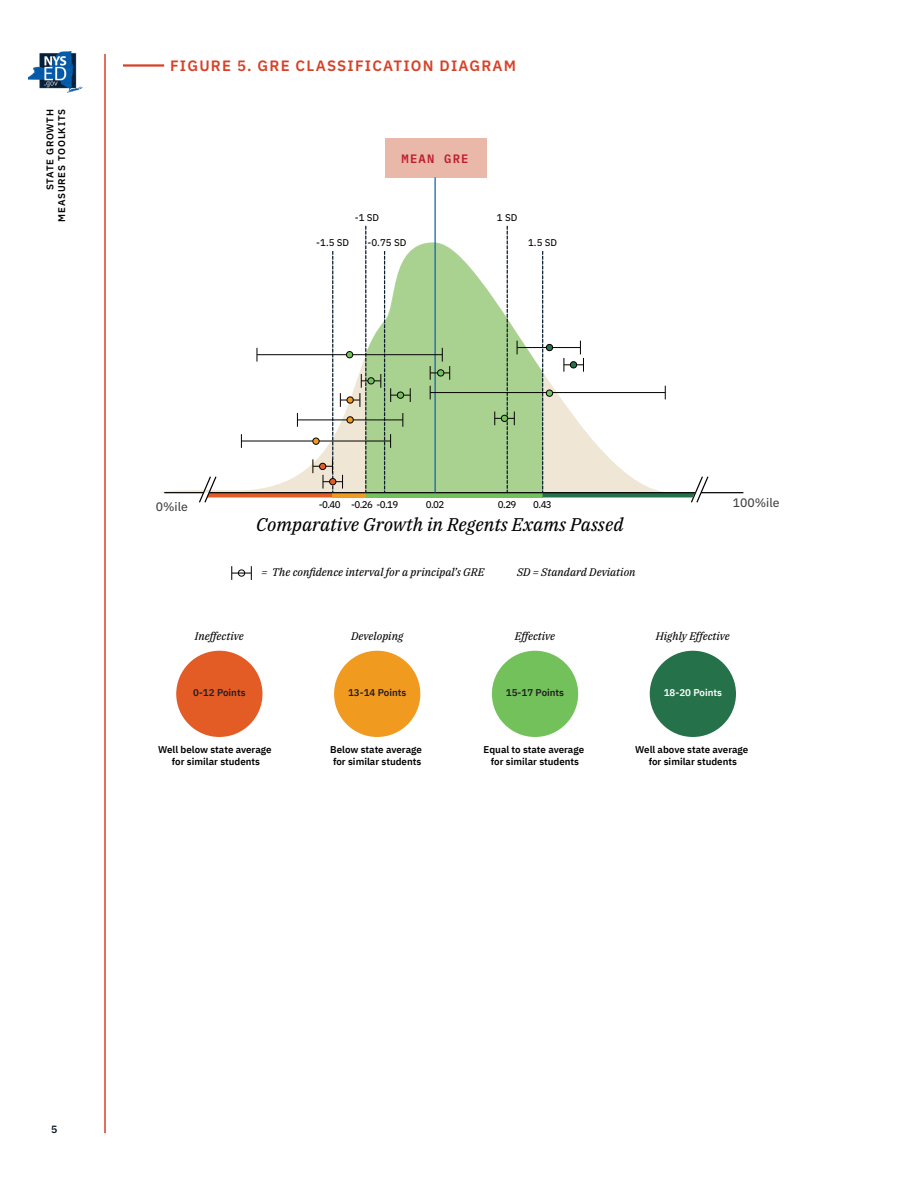
<style>
.page{position:relative;width:918px;height:1188px;background:#fff}
.page>*{position:absolute;margin:0;border:0;box-sizing:border-box;transform-origin:0 0}
.t1{font:italic 18.3px "IBM Plex Serif Text";color:#000}
.t2{font:15px "IBM Plex Sans Sm Bld";letter-spacing:.08em;color:#d74127}
.t3{font:12.15px "IBM Plex Sans Text";color:#414042}
.t4{font:600 12.15px "IBM Plex Mono";letter-spacing:.1em;color:#be1e2d}
.t5{font:italic 10.95px "IBM Plex Serif Text";color:#000}
.t6{font:10.5px "IBM Plex Sans Sm Bld";color:#0c1a28}
.t7{font:600 9.75px/11.7px "IBM Plex Sans";color:#000;text-align:center}
.t8{font:9.75px "IBM Plex Sans Text";letter-spacing:-.03em;color:#000}
.t9{font:600 9.75px "IBM Plex Sans";color:#231f20}
.t10{font:9.75px/11.7px "IBM Plex Sans Sm Bld";letter-spacing:.08em;color:#000;text-align:right}
.t11{font:600 9.75px "IBM Plex Sans";color:#fff}
</style>
<div class="page">
<img style="left:29px;top:51px;width:53px;height:41px">
<hr style="left:104px;top:54px;width:2px;height:1079px;background:#d74127">
<hr style="left:123px;top:64px;width:41px;height:3px;background:#d74127">
<svg style="left:411px;top:242px;width:131px;height:250px;fill:#a9d190"></svg>
<div style="left:385px;top:138px;width:102px;height:39px;background:#e9b8a9"></div>
<hr style="left:164px;top:492px;width:40px;height:1px;background:#000">
<svg style="left:411px;top:493px;width:131px;height:4px"></svg>
<hr style="left:209px;top:492px;width:486px;height:1px;background:#000">
<hr style="left:701px;top:492px;width:42px;height:1px;background:#000">
<hr style="left:435px;top:177px;width:1px;height:316px;background:#0d5ea9">
<hr style="left:517px;top:347px;width:63px;height:1px;background:#030202">
<svg style="left:495px;top:226px;width:23px;height:267px"></svg>
<hr style="left:257px;top:354px;width:185px;height:1px;background:#030202">
<svg style="left:430px;top:348px;width:20px;height:32px"></svg>
<hr style="left:430px;top:392px;width:235px;height:1px;background:#030202">
<svg style="left:430px;top:386px;width:1px;height:13px"></svg>
<svg style="left:542px;top:251px;width:168px;height:252px"></svg>
<svg style="left:198px;top:226px;width:213px;height:277px"></svg>
<div style="left:329px;top:478px;width:7px;height:7px;border:1px solid #030202;border-radius:50%"></div>
<svg style="left:232px;top:566px;width:20px;height:14px"></svg>
<div style="left:176px;top:651px;width:87px;height:86px;background:#e45c25;border-radius:50%"></div>
<div style="left:334px;top:651px;width:86px;height:86px;background:#f19a20;border-radius:50%"></div>
<div style="left:492px;top:651px;width:86px;height:86px;background:#73c15a;border-radius:50%"></div>
<div style="left:650px;top:651px;width:86px;height:86px;background:#25724a;border-radius:50%"></div>
<p class="t10" style="left:43px;top:222px;width:114px;rotate:-90deg">STATE GROWTH<br>MEASURES TOOLKITS</p>
<p class="t2" style="left:170px;top:54px;width:347px">FIGURE 5. GRE CLASSIFICATION DIAGRAM</p>
<p class="t4" style="left:401px;top:149px;width:69px">MEAN GRE</p>
<p class="t8" style="left:355px;top:210px;width:26px">-1 SD</p>
<p class="t8" style="left:368px;top:235px;width:40px">-0.75 SD</p>
<p class="t8" style="left:497px;top:210px;width:22px">1 SD</p>
<p class="t8" style="left:316px;top:235px;width:35px">-1.5 SD</p>
<p class="t8" style="left:528px;top:235px;width:31px">1.5 SD</p>
<p class="t3" style="left:156px;top:498px;width:34px">0%ile</p>
<p class="t8" style="left:319px;top:497px;width:81px">-0.40 -0.26 -0.19</p>
<p class="t8" style="left:426px;top:497px;width:20px">0.02</p>
<p class="t8" style="left:498px;top:497px;width:20px">0.29</p>
<p class="t8" style="left:533px;top:497px;width:20px">0.43</p>
<p class="t3" style="left:733px;top:493px;width:48px">100%ile</p>
<p class="t1" style="left:256px;top:511px;width:369px">Comparative Growth in Regents Exams Passed</p>
<p class="t5" style="left:262px;top:564px;width:225px">= The confdence interval for a principal’s GRE</p>
<p class="t5" style="left:517px;top:564px;width:120px">SD = Standard Deviation</p>
<p class="t5" style="left:195px;top:627px;width:50px">Ineffective</p>
<p class="t5" style="left:351px;top:627px;width:54px">Developing</p>
<p class="t5" style="left:515px;top:627px;width:42px">Effective</p>
<p class="t5" style="left:656px;top:627px;width:76px">Highly Effective</p>
<p class="t9" style="left:193px;top:685px;width:54px">0-12 Points</p>
<p class="t7" style="left:158px;top:743px;width:115px">Well below state average for similar students</p>
<p class="t9" style="left:348px;top:685px;width:60px">13-14 Points</p>
<p class="t7" style="left:330px;top:743px;width:93px;text-align:left">Below state average for similar students</p>
<p class="t9" style="left:506px;top:685px;width:60px">15-17 Points</p>
<p class="t7" style="left:484px;top:743px;width:102px">Equal to state average for similar students</p>
<p class="t11" style="left:664px;top:685px;width:60px">18-20 Points</p>
<p class="t7" style="left:635px;top:743px;width:115px">Well above state average for similar students</p>
<p class="t6" style="left:51px;top:1121px;width:8px">5</p>
</div>
